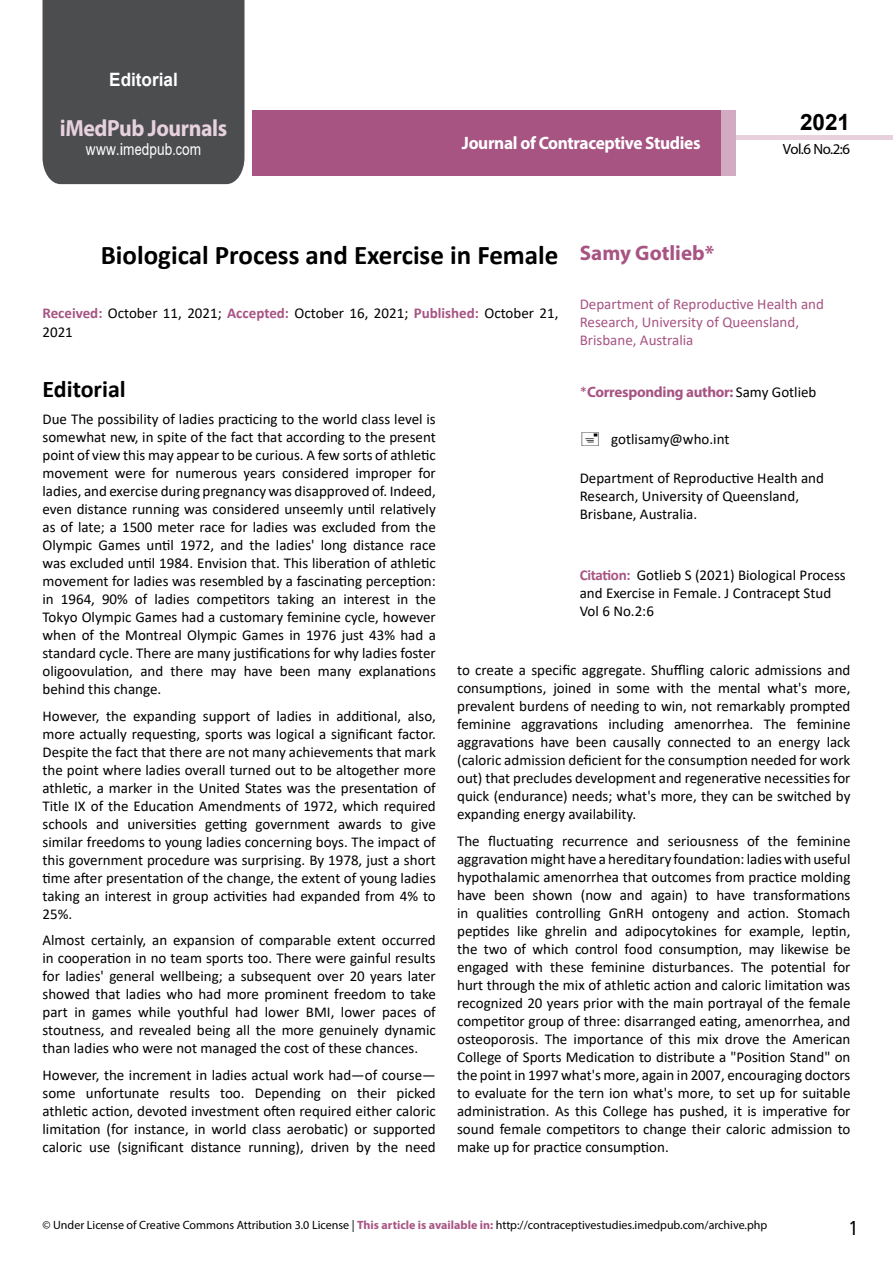
<style>
.page{position:relative;width:893px;height:1263px;background:#fff}
.page>*{position:absolute;margin:0;border:0;box-sizing:border-box;transform-origin:0 0}
.t1{font:700 27px "Calibri";color:#000}
.t2{font:25.5px "Tunga";color:#000}
.t3{font:700 24px "Calibri";color:#000}
.t4{font:700 23.4px "Myriad Pro";letter-spacing:-.02em;color:#e6d1dd;scale:.93 1}
.t5{font:700 22.5px "Arial";color:#000}
.t6{font:700 21px "Myriad Pro";color:#a75483}
.t7{font:700 18.45px "Arial";color:#fff;scale:.93 1}
.t8{font:700 18px "Myriad Pro";letter-spacing:-.02em;color:#fff;scale:.96 1}
.t9{font:16.5px "Arial";letter-spacing:.01em;color:#fff;scale:.83 1}
.t10{font:15px/18px "Calibri";color:#000;text-align:justify}
.t11{font:15px/18px "Calibri";color:#a75483}
.t12{font:700 15px "Myriad Pro";letter-spacing:-.02em;color:#a75483}
.t13{font:14.85px "Myriad Pro";color:#000}
.t14{font:12px "Myriad Pro";color:#000}
.s1{font-family:"Calibri"}
.s2{font-family:"Calibri";font-weight:400}
.s3{font-family:"Calibri";font-weight:400;color:#000}
.s4{font-weight:700;color:#a75483}
</style>
<div class="page">
<div style="left:43px;top:0;width:201px;height:184px;background:#4c4d4f"></div>
<hr style="left:736px;top:135px;width:157px;height:4px;background:#e6d1dd">
<div style="left:720px;top:110px;width:16px;height:66px;background:#d2aac1"></div>
<div style="left:252px;top:110px;width:469px;height:66px;background:#a75483"></div>
<p class="t7" style="left:109px;top:67px;width:75px">Editorial</p>
<h3 class="t4" style="left:60px;top:113px;width:181px">iMedPub Journals</h3>
<p class="t9" style="left:86px;top:138px;width:140px">www<span class="s1">.</span>imedpub<span class="s1">.</span>com</p>
<p class="t8" style="left:462px;top:132px;width:250px">Journal of Contraceptive Studies</p>
<h3 class="t5" style="left:800px;top:107px;width:52px">2021</h3>
<p class="t13" style="left:783px;top:140px;width:69px">Vol.6 No.2:6</p>
<h3 class="t6" style="left:580px;top:239px;width:136px">Samy Gotlieb*</h3>
<p class="t11" style="left:580px;top:295px;width:246px">Department of Reproductive Health and<br>Research, University of Queensland,<br>Brisbane, Australia</p>
<p class="t12" style="left:580px;top:382px;width:238px"><span class="s2">*</span>Corresponding author: <span class="s3">Samy Gotlieb</span></p>
<p class="t10" style="left:611px;top:429px;width:120px">gotlisamy@who.int</p>
<p class="t10" style="left:580px;top:469px;width:246px;text-align:left">Department of Reproductive Health and<br>Research, University of Queensland,<br>Brisbane, Australia.</p>
<h1 class="t1" style="left:101px;top:236px;width:459px">Biological Process and Exercise in Female</h1>
<p class="t10" style="left:43px;top:303px;width:517px;line-height:18.8px"><span class="s4">Received:</span> October 11, 2021; <span class="s4">Accepted:</span> October 16, 2021; <span class="s4">Published:</span> October 21,<br>2021</p>
<h3 class="t3" style="left:43px;top:372px;width:85px">Editorial</h3>
<p class="t10" style="left:43px;top:410px;width:395px">Due The possibility of ladies practicing to the world class level is somewhat new, in spite of the fact that according to the present point of view this may appear to be curious. A few sorts of athletic movement were for numerous years considered improper for ladies, and exercise during pregnancy was disapproved of. Indeed, even distance running was considered unseemly until relatively as of late; a 1500 meter race for ladies was excluded from the Olympic Games until 1972, and the ladies' long distance race was excluded until 1984. Envision that. This liberation of athletic movement for ladies was resembled by a fascinating perception: in 1964, 90% of ladies competitors taking an interest in the Tokyo Olympic Games had a customary feminine cycle, however when of the Montreal Olympic Games in 1976 just 43% had a standard cycle. There are many justifications for why ladies foster oligoovulation, and there may have been many explanations behind this change.</p>
<p class="t10" style="left:43px;top:706px;width:395px">However, the expanding support of ladies in additional, also, more actually requesting, sports was logical a significant factor.<br>Despite the fact that there are not many achievements that mark the point where ladies overall turned out to be altogether more athletic, a marker in the United States was the presentation of Title IX of the Education Amendments of 1972, which required schools and universities getting government awards to give similar freedoms to young ladies concerning boys. The impact of this government procedure was surprising. By 1978, just a short time after presentation of the change, the extent of young ladies taking an interest in group activities had expanded from 4% to 25%.</p>
<p class="t10" style="left:43px;top:931px;width:395px">Almost certainly, an expansion of comparable extent occurred in cooperation in no team sports too. There were gainful results for ladies' general wellbeing; a subsequent over 20 years later showed that ladies who had more prominent freedom to take part in games while youthful had lower BMI, lower paces of stoutness, and revealed being all the more genuinely dynamic than ladies who were not managed the cost of these chances.</p>
<p class="t10" style="left:43px;top:1065px;width:395px">However, the increment in ladies actual work had—of course— some unfortunate results too. Depending on their picked athletic action, devoted investment often required either caloric limitation (for instance, in world class aerobatic) or supported caloric use (significant distance running), driven by the need</p>
<p class="t10" style="left:580px;top:565px;width:268px;text-align:left"><span class="s4">Citation:</span> Gotlieb S (2021) Biological Process and Exercise in Female. J Contracept Stud<br>Vol 6 No.2:6</p>
<p class="t10" style="left:457px;top:661px;width:395px">to create a specific aggregate. Shuffling caloric admissions and consumptions, joined in some with the mental what's more, prevalent burdens of needing to win, not remarkably prompted feminine aggravations including amenorrhea. The feminine aggravations have been causally connected to an energy lack (caloric admission deficient for the consumption needed for work out) that precludes development and regenerative necessities for quick (endurance) needs; what's more, they can be switched by expanding energy availability.</p>
<p class="t10" style="left:457px;top:831px;width:395px">The fluctuating recurrence and seriousness of the feminine aggravation might have a hereditary foundation: ladies with useful hypothalamic amenorrhea that outcomes from practice molding have been shown (now and again) to have transformations in qualities controlling GnRH ontogeny and action. Stomach peptides like ghrelin and adipocytokines for example, leptin, the two of which control food consumption, may likewise be engaged with these feminine disturbances. The potential for hurt through the mix of athletic action and caloric limitation was recognized 20 years prior with the main portrayal of the female competitor group of three: disarranged eating, amenorrhea, and osteoporosis. The importance of this mix drove the American College of Sports Medication to distribute a "Position Stand" on the point in 1997 what's more, again in 2007, encouraging doctors to evaluate for the tern ion what's more, to set up for suitable administration. As this College has pushed, it is imperative for sound female competitors to change their caloric admission to make up for practice consumption.</p>
<p class="t14" style="left:43px;top:1218px;width:726px">© Under License of Creative Commons Attribution 3.0 License | <span class="s4">This article is available in:</span> http://contraceptivestudies.imedpub.com/archive.php</p>
<h2 class="t2" style="left:850px;top:1211px;width:9px">1</h2>
</div>
